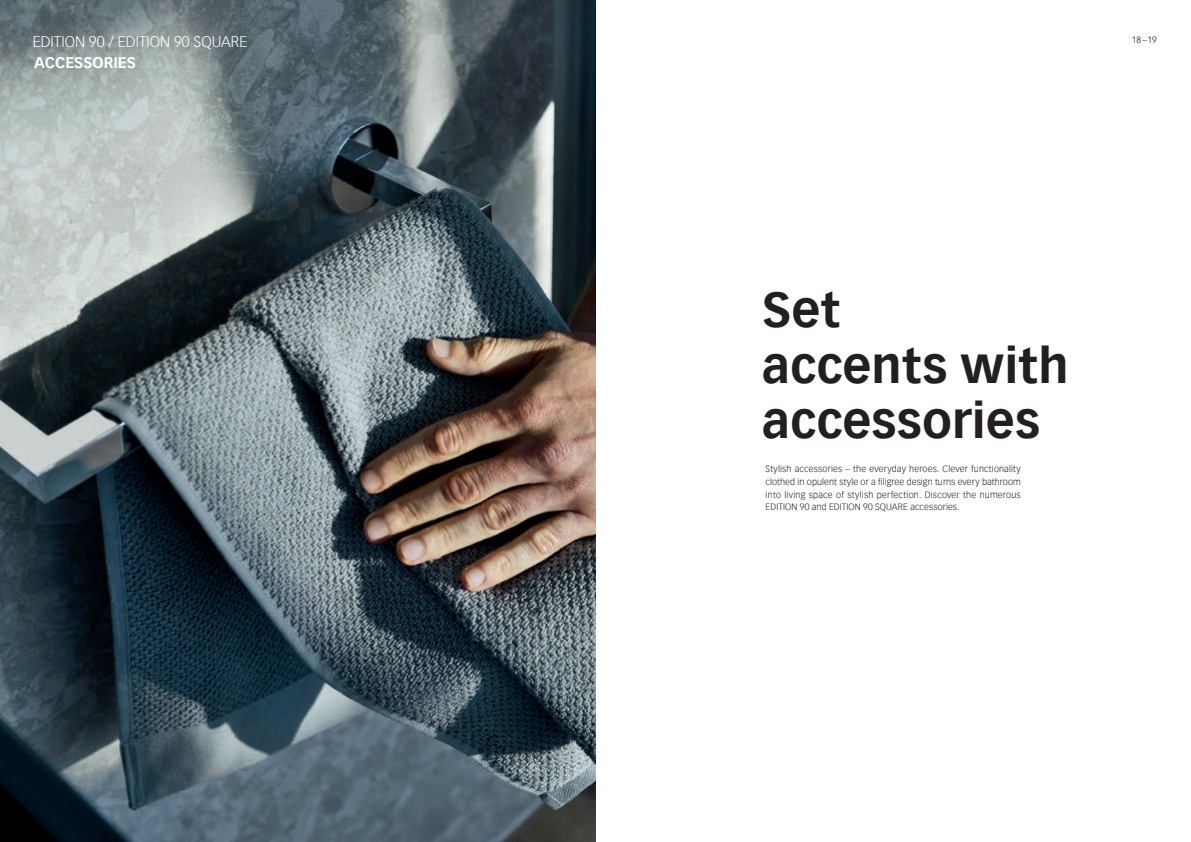
<style>
.page{position:relative;width:1191px;height:842px;background:#fff}
.page>*{position:absolute;margin:0;border:0;box-sizing:border-box;transform-origin:0 0}
.t1{font:700 48px/55.3px "Vectora Com";letter-spacing:.01em;color:#231f20}
.t2{font:300 15px "Vectora Com";color:#fff}
.t3{font:700 15px "Vectora Com";color:#fff}
.t4{font:300 9px/12.8px "Vectora Com";letter-spacing:.01em;color:#231f20;text-align:justify}
</style>
<div class="page">
<img style="left:0;top:0;width:595px;height:842px">
<h2 class="t2" style="left:33px;top:32px;width:216px">EDITION 90 / EDITION 90 SQUARE</h2>
<h2 class="t3" style="left:34px;top:54px;width:103px">ACCESSORIES</h2>
<p class="t4" style="left:1131px;top:33px;width:27px">18–19</p>
<h1 class="t1" style="left:762px;top:283px;width:308px">Set<br>accents with accessories</h1>
<p class="t4" style="left:765px;top:462px;width:257px">Stylish accessories – the everyday heroes. Clever functionality clothed in opulent style or a filigree design turns every bathroom into living space of stylish perfection. Discover the numerous EDITION 90 and EDITION 90 SQUARE accessories.</p>
</div>
